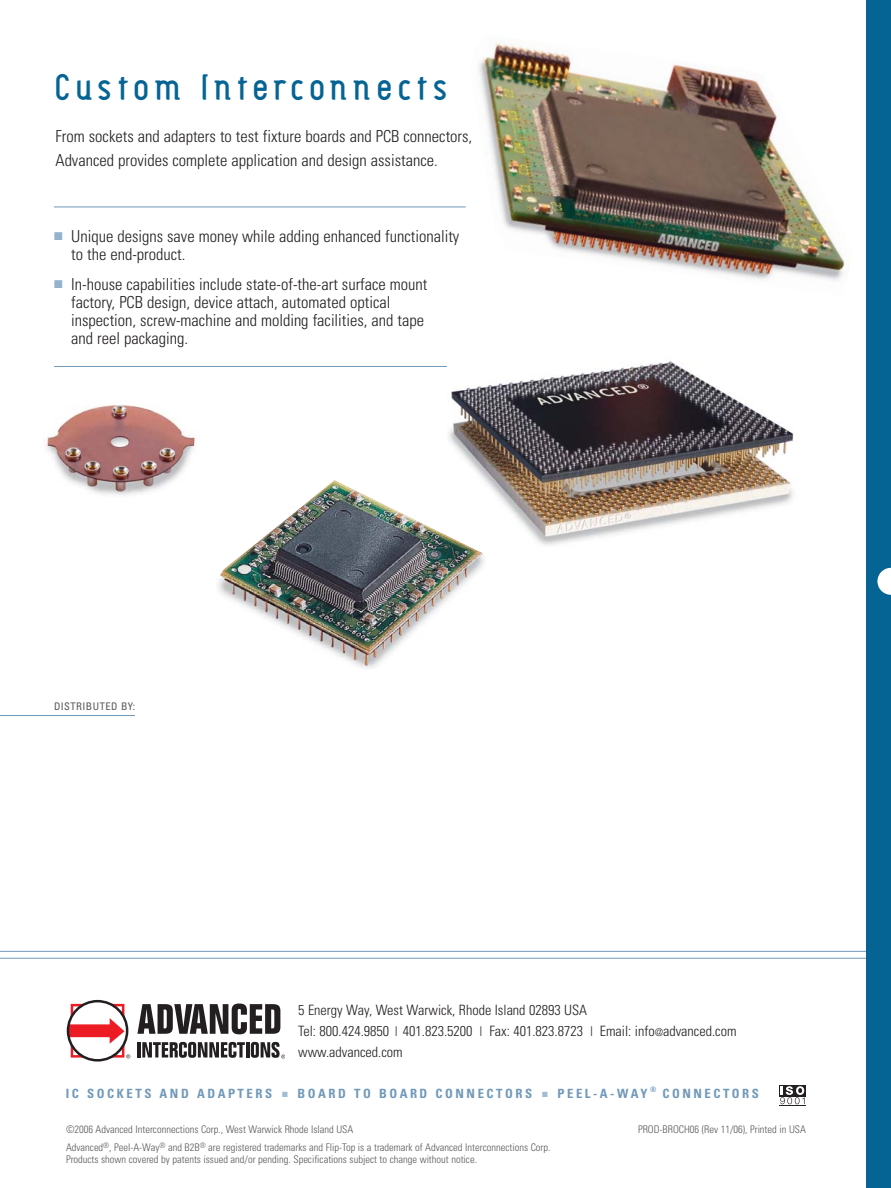
<style>
.page{position:relative;width:891px;height:1188px;background:#fff}
.page>*{position:absolute;margin:0;border:0;box-sizing:border-box;transform-origin:0 0}
.t1{font:700 30px "Barkpipe";letter-spacing:.165em;color:#056493}
.t2{font:300 condensed 16.5px/18px "Univers";color:#231f20}
.t3{font:300 condensed 14.25px/21px "Univers";color:#231f20}
.t4{font:700 condensed 12.75px "Univers";letter-spacing:.2em;color:#7199b9}
.t5{font:300 condensed 10.5px/12px "Univers";color:#58595b}
.t6{font:condensed 10.5px "Univers";letter-spacing:.045em;color:#58595b}
.t7{font:700 condensed 7.5px "Univers";color:#7199b9}
.s1{color:#94b2cc}
.s2{font-size:13.5px}
.s3{font-size:10.5px}
.s4{color:#a2bcd2}
</style>
<div class="page">
<img style="left:45px;top:405px;width:151px;height:91px">
<hr style="left:0;top:958px;width:891px;height:1px;background:#7199b9">
<hr style="left:0;top:951px;width:891px;height:1px;background:#7199b9">
<div style="left:867px;top:0;width:24px;height:1188px;background:#056493"></div>
<svg style="left:877px;top:568px;width:14px;height:27px"></svg>
<hr style="left:54px;top:207px;width:412px;height:1px;background:#7199b9">
<hr style="left:54px;top:366px;width:412px;height:1px;background:#7199b9">
<img style="left:447px;top:361px;width:347px;height:185px">
<img style="left:479px;top:42px;width:372px;height:239px">
<svg style="left:137px;top:1004px;width:143px;height:30px"></svg>
<hr style="left:137px;top:1042px;width:3px;height:16px;background:#231f20">
<svg style="left:142px;top:1042px;width:103px;height:16px"></svg>
<hr style="left:246px;top:1042px;width:3px;height:16px;background:#231f20">
<svg style="left:251px;top:1042px;width:34px;height:17px"></svg>
<svg style="left:67px;top:1000px;width:63px;height:62px"></svg>
<div style="left:779px;top:1085px;width:27px;height:11px;background:#231f20"></div>
<svg style="left:779px;top:1086px;width:27px;height:20px"></svg>
<hr style="left:0;top:715px;width:135px;height:1px;background:#7199b9">
<img style="left:217px;top:480px;width:270px;height:189px">
<h1 class="t1" style="left:54px;top:74px;width:396px">Custom Interconnects</h1>
<p class="t2" style="left:56px;top:126px;width:418px;line-height:24px">From sockets and adapters to test fixture boards and PCB connectors,<br>Advanced provides complete application and design assistance.</p>
<p class="t2" style="left:71px;top:228px;width:390px;text-indent:-17px"><span class="s1">■</span> Unique designs save money while adding enhanced functionality to the end-product.</p>
<p class="t2" style="left:71px;top:276px;width:358px;text-indent:-17px"><span class="s1">■</span> In-house capabilities include state-of-the-art surface mount factory, PCB design, device attach, automated optical inspection, screw-machine and molding facilities, and tape and reel packaging.</p>
<p class="t6" style="left:54px;top:702px;width:83px">DISTRIBUTED BY:</p>
<p class="t3" style="left:298px;top:1001px;width:440px">5 Energy Way, West Warwick, Rhode Island 02893 USA<br>Tel: 800.424.9850 <span class="s2">|</span> 401.823.5200 <span class="s2">|</span> Fax: 401.823.8723 <span class="s2">|</span> Email: info<span class="s3">@</span>advanced.com www.advanced.com</p>
<p class="t4" style="left:66px;top:1089px;width:583px">IC SOCKETS AND ADAPTERS <span class="s4">■</span> BOARD TO BOARD CONNECTORS <span class="s4">■</span> PEEL-A-WAY</p>
<p class="t7" style="left:650px;top:1087px;width:8px">®</p>
<p class="t4" style="left:662px;top:1089px;width:98px">CONNECTORS</p>
<p class="t5" style="left:66px;top:1124px;width:289px">©2006 Advanced Interconnections Corp., West Warwick Rhode Island USA</p>
<p class="t5" style="left:638px;top:1124px;width:169px">PROD-BROCH06 (Rev 11/06), Printed in USA</p>
<p class="t5" style="left:66px;top:1142px;width:486px">Advanced<sup>®</sup>, Peel-A-Way<sup>®</sup> and B2B<sup>®</sup> are registered trademarks and Flip-Top is a trademark of Advanced Interconnections Corp.<br>Products shown covered by patents issued and/or pending. Specifications subject to change without notice.</p>
</div>
